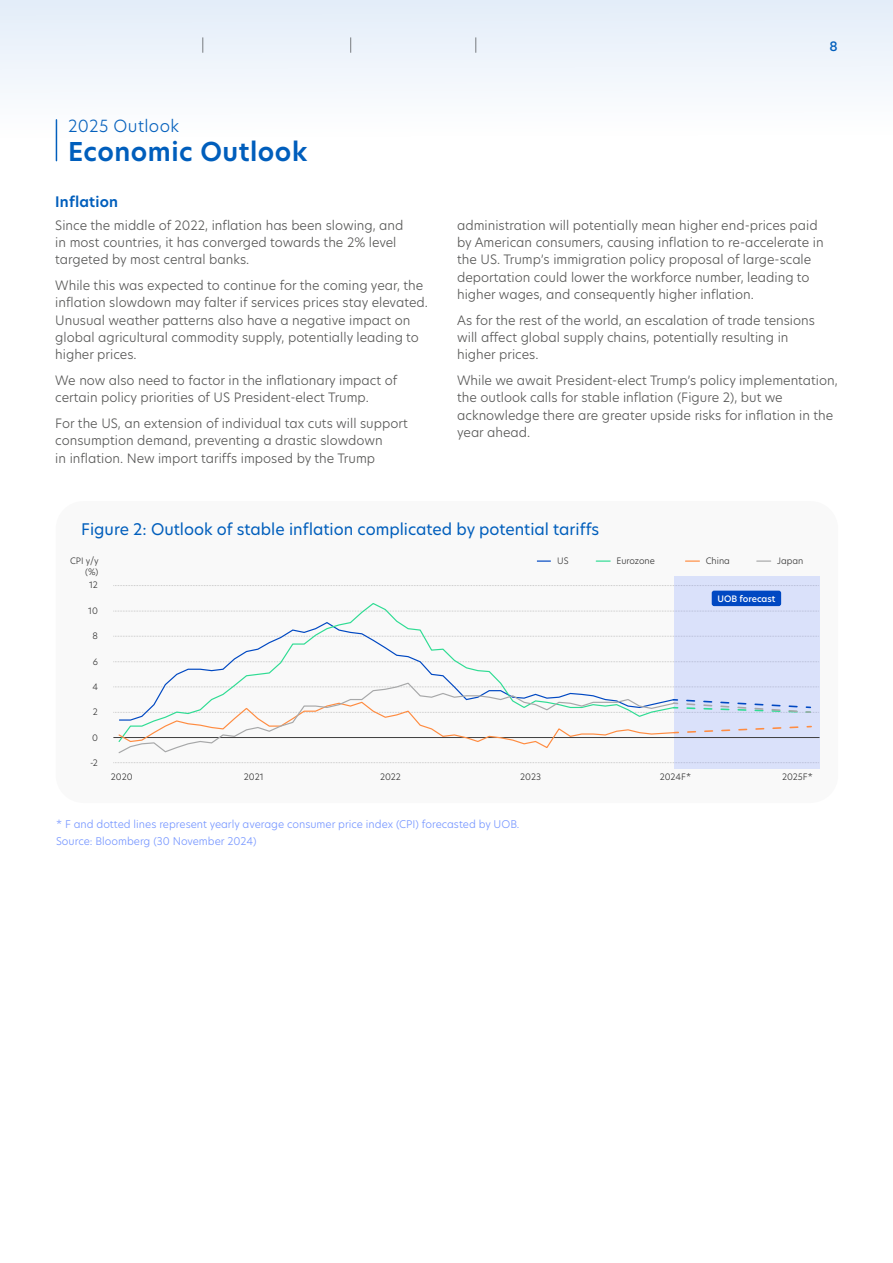
<style>
.page{position:relative;width:893px;height:1263px;background:#fff}
.page>*{position:absolute;margin:0;border:0;box-sizing:border-box;transform-origin:0 0}
.t1{font:600 25.5px "New Hero";letter-spacing:.02em;color:#005ebc}
.t2{font:300 16.5px "New Hero";letter-spacing:.02em;color:#005ebc}
.t3{font:15.75px "New Hero";color:#005ebc}
.t4{font:600 14.25px "New Hero";letter-spacing:.015em;color:#005ebc}
.t5{font:300 12.75px/17.2px "New Hero";color:#575756}
.t6{font:500 12.75px "New Hero";color:#005ebc}
.t7{font:300 10.5px/16.5px "New Hero";color:#7696ff}
.t8{font:300 8.7px/10.5px "New Hero";color:#333;text-align:right}
.t9{font:300 8.7px "New Hero";color:#303030}
.t10{font:500 8.7px "New Hero";color:#fff}
</style>
<div class="page">
<hr style="left:56px;top:120px;width:1px;height:41px;background:#005ebc">
<div style="left:56px;top:501px;width:782px;height:302px;background:#f8f8f8;border-radius:28px"></div>
<svg style="left:113px;top:585px;width:561px;height:1px"></svg>
<svg style="left:113px;top:762px;width:561px;height:1px"></svg>
<div style="left:674px;top:576px;width:145px;height:193px;background:#dae1fa"></div>
<svg style="left:537px;top:560px;width:14px;height:2px"></svg>
<svg style="left:596px;top:560px;width:14px;height:2px"></svg>
<svg style="left:685px;top:560px;width:14px;height:2px"></svg>
<svg style="left:757px;top:560px;width:14px;height:2px"></svg>
<div style="left:712px;top:591px;width:69px;height:15px;background:#0048c2;border-radius:2px"></div>
<svg style="left:117px;top:603px;width:559px;height:79px"></svg>
<svg style="left:113px;top:682px;width:706px;height:71px"></svg>
<div style="left:0;top:0;width:893px;height:147px;background:linear-gradient(to right,#f1f6fc,#f2f7fc)"></div>
<svg style="left:202px;top:37px;width:1px;height:16px"></svg>
<svg style="left:350px;top:37px;width:1px;height:16px"></svg>
<svg style="left:475px;top:37px;width:1px;height:16px"></svg>
<p class="t2" style="left:68px;top:115px;width:113px">2025 Outlook</p>
<h1 class="t1" style="left:68px;top:134px;width:241px">Economic Outlook</h1>
<p class="t4" style="left:55px;top:192px;width:64px">Inflation</p>
<p class="t5" style="left:55px;top:216px;width:350px">Since the middle of 2022, inflation has been slowing, and in most countries, it has converged towards the 2% level targeted by most central banks.</p>
<p class="t5" style="left:55px;top:277px;width:374px">While this was expected to continue for the coming year, the inflation slowdown may falter if services prices stay elevated.<br>Unusual weather patterns also have a negative impact on global agricultural commodity supply, potentially leading to higher prices.</p>
<p class="t5" style="left:55px;top:371px;width:344px">We now also need to factor in the inflationary impact of certain policy priorities of US President-elect Trump.</p>
<p class="t5" style="left:55px;top:414px;width:354px">For the US, an extension of individual tax cuts will support consumption demand, preventing a drastic slowdown<br>in inflation. New import tariffs imposed by the Trump</p>
<p class="t6" style="left:829px;top:37px;width:10px">8</p>
<p class="t5" style="left:457px;top:216px;width:368px">administration will potentially mean higher end-prices paid by American consumers, causing inflation to re-accelerate in the US. Trump’s immigration policy proposal of large-scale deportation could lower the workforce number, leading to higher wages, and consequently higher inflation.</p>
<p class="t5" style="left:457px;top:311px;width:359px">As for the rest of the world, an escalation of trade tensions will affect global supply chains, potentially resulting in higher prices.</p>
<p class="t5" style="left:457px;top:371px;width:382px">While we await President-elect Trump’s policy implementation, the outlook calls for stable inflation (Figure 2), but we acknowledge there are greater upside risks for inflation in the year ahead.</p>
<p class="t3" style="left:81px;top:518px;width:520px">Figure 2: Outlook of stable inflation complicated by potential tariffs</p>
<p class="t8" style="left:70px;top:555px;width:30px">CPI y/y (%)</p>
<p class="t8" style="left:89px;top:579px;width:10px">12</p>
<p class="t8" style="left:88px;top:605px;width:11px">10</p>
<p class="t8" style="left:93px;top:630px;width:7px">8</p>
<p class="t8" style="left:93px;top:656px;width:7px">6</p>
<p class="t8" style="left:92px;top:681px;width:7px">4</p>
<p class="t8" style="left:93px;top:707px;width:7px">2</p>
<p class="t8" style="left:92px;top:732px;width:7px">0</p>
<p class="t8" style="left:90px;top:758px;width:9px">-2</p>
<p class="t8" style="left:557px;top:555px;width:13px">US</p>
<p class="t8" style="left:616px;top:555px;width:40px">Eurozone</p>
<p class="t8" style="left:706px;top:555px;width:26px">China</p>
<p class="t8" style="left:777px;top:555px;width:28px">Japan</p>
<p class="t10" style="left:717px;top:592px;width:59px">UOB forecast</p>
<p class="t9" style="left:111px;top:771px;width:23px">2020</p>
<p class="t9" style="left:244px;top:771px;width:21px">2021</p>
<p class="t9" style="left:380px;top:771px;width:22px">2022</p>
<p class="t9" style="left:520px;top:771px;width:22px">2023</p>
<p class="t9" style="left:660px;top:771px;width:33px">2024F*</p>
<p class="t9" style="left:782px;top:771px;width:32px">2025F*</p>
<p class="t7" style="left:56px;top:816px;width:465px">* F and dotted lines represent yearly average consumer price index (CPI) forecasted by UOB.<br>Source: Bloomberg (30 November 2024)</p>
</div>
